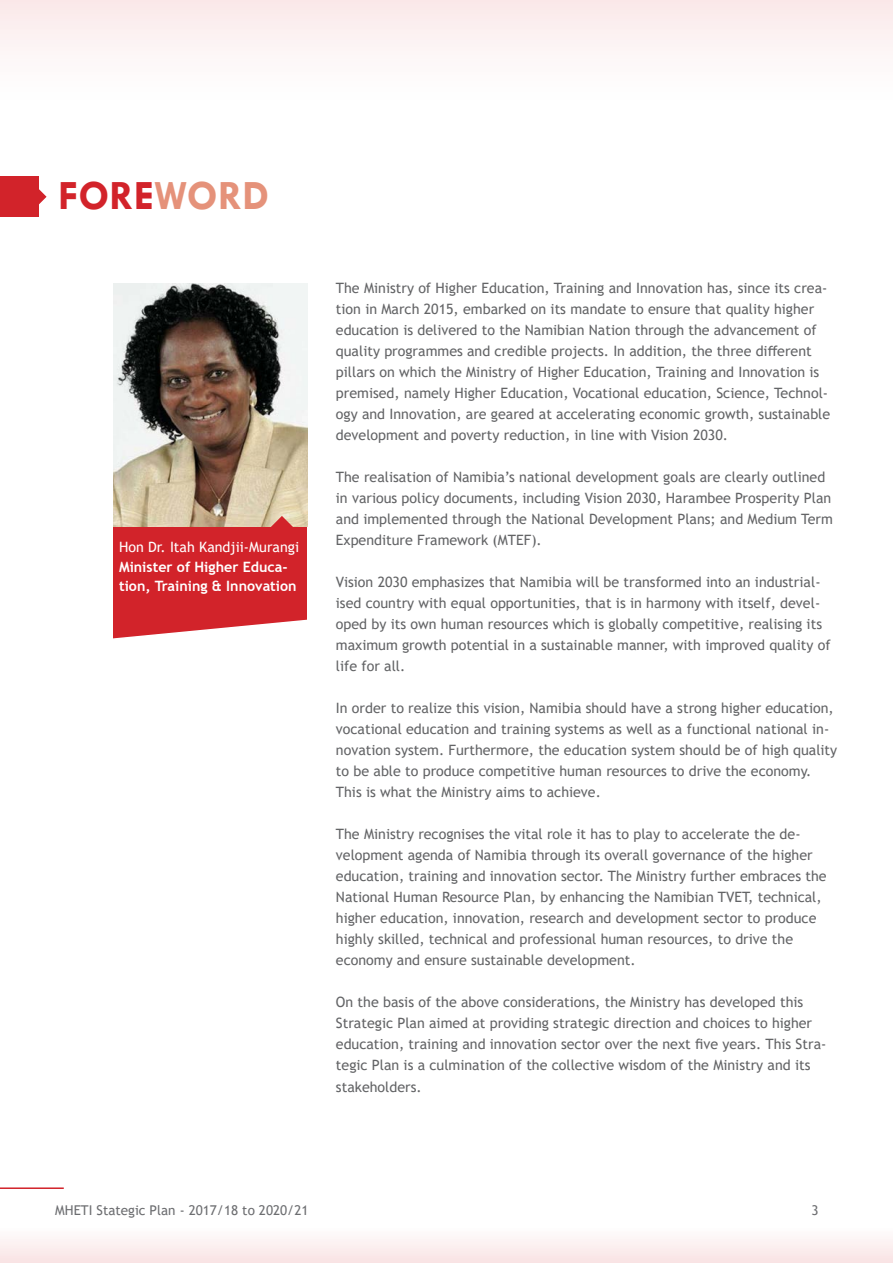
<style>
.page{position:relative;width:893px;height:1263px;background:#fff}
.page>*{position:absolute;margin:0;border:0;box-sizing:border-box;transform-origin:0 0}
.t1{font:700 42px "Tw Cen";color:#d2232a}
.t2{font:14.25px/21px "Trebuchet MS";color:#636466}
.t3{font:700 14.25px/19.5px "Trebuchet MS";color:#fff}
.t4{font:14.25px "Trebuchet MS";color:#fff}
.t5{font:13.5px "Trebuchet MS";color:#6d6e71}
.s1{color:#e5927a}
</style>
<div class="page">
<img style="left:113px;top:283px;width:194px;height:243px">
<div style="left:0;top:0;width:893px;height:108px;background:linear-gradient(to right,#fdf5f6,#fdf5f6)"></div>
<div style="left:113px;top:527px;width:194px;height:167px;background:#d2232a"></div>
<svg style="left:113px;top:619px;width:194px;height:75px;background:#f8e1e2"></svg>
<div style="left:0;top:176px;width:39px;height:41px;background:#d2232a"></div>
<div style="left:0;top:1228px;width:893px;height:35px;background:#fcf0f0"></div>
<hr style="left:0;top:1187px;width:64px;height:2px;background:#d2232a">
<svg style="left:267px;top:515px;width:30px;height:12px"></svg>
<svg style="left:39px;top:189px;width:8px;height:16px"></svg>
<h1 class="t1" style="left:58px;top:170px;width:212px">FORE<span class="s1">WORD</span></h1>
<p class="t4" style="left:119px;top:538px;width:181px">Hon Dr. Itah Kandjii-Murangi</p>
<p class="t3" style="left:119px;top:557px;width:179px">Minister of Higher Educa&shy;tion, Training &amp; Innovation</p>
<p class="t2" style="left:336px;top:278px;width:496px">The Ministry of Higher Education, Training and Innovation has, since its crea&shy;tion in March 2015, embarked on its mandate to ensure that quality higher education is delivered to the Namibian Nation through the advancement of quality programmes and credible projects. In addition, the three different pillars on which the Ministry of Higher Education, Training and Innovation is premised, namely Higher Education, Vocational education, Science, Technol&shy;ogy and Innovation, are geared at accelerating economic growth, sustainable development and poverty reduction, in line with Vision 2030.</p>
<p class="t2" style="left:336px;top:467px;width:498px">The realisation of Namibia’s national development goals are clearly outlined in various policy documents, including Vision 2030, Harambee Prosperity Plan and implemented through the National Development Plans; and Medium Term Expenditure Framework (MTEF).</p>
<p class="t2" style="left:336px;top:572px;width:496px">Vision 2030 emphasizes that Namibia will be transformed into an industrial&shy;ised country with equal opportunities, that is in harmony with itself, devel&shy;oped by its own human resources which is globally competitive, realising its maximum growth potential in a sustainable manner, with improved quality of life for all.</p>
<p class="t2" style="left:336px;top:698px;width:503px">In order to realize this vision, Namibia should have a strong higher education, vocational education and training systems as well as a functional national in&shy;novation system. Furthermore, the education system should be of high quality to be able to produce competitive human resources to drive the economy.<br>This is what the Ministry aims to achieve.</p>
<p class="t2" style="left:336px;top:824px;width:492px">The Ministry recognises the vital role it has to play to accelerate the de&shy;velopment agenda of Namibia through its overall governance of the higher education, training and innovation sector. The Ministry further embraces the National Human Resource Plan, by enhancing the Namibian TVET, technical, higher education, innovation, research and development sector to produce highly skilled, technical and professional human resources, to drive the economy and ensure sustainable development.</p>
<p class="t2" style="left:336px;top:992px;width:492px">On the basis of the above considerations, the Ministry has developed this Strategic Plan aimed at providing strategic direction and choices to higher education, training and innovation sector over the next five years. This Stra&shy;tegic Plan is a culmination of the collective wisdom of the Ministry and its stakeholders.</p>
<p class="t5" style="left:55px;top:1201px;width:255px">MHETI Stategic Plan - 2017/18 to 2020/21</p>
<p class="t5" style="left:811px;top:1201px;width:9px">3</p>
</div>
